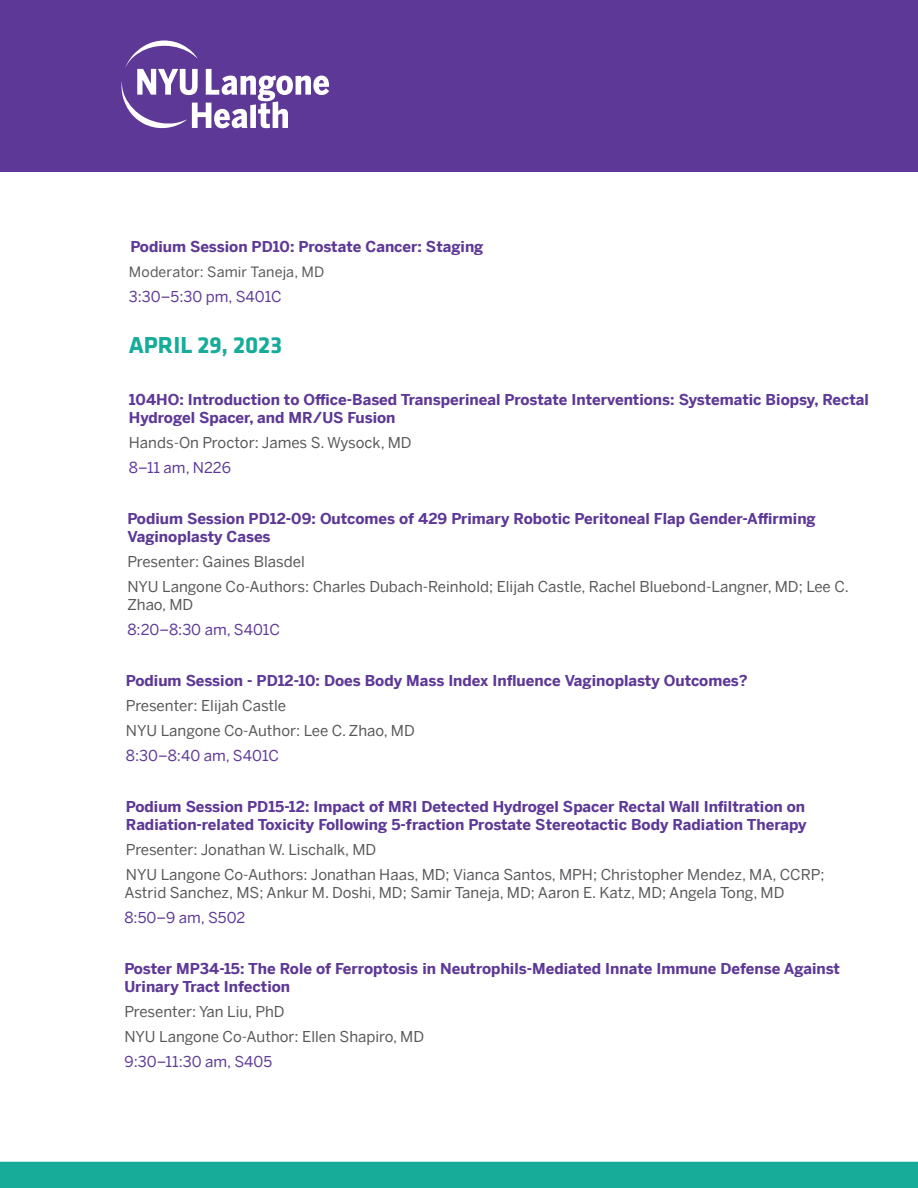
<style>
.page{position:relative;width:918px;height:1188px;background:#fff}
.page>*{position:absolute;margin:0;border:0;box-sizing:border-box;transform-origin:0 0}
.t1{font:700 24px "Klavika Basic";color:#16ac99}
.t2{font:700 15px/18px "Benton Sans";color:#5d3896}
.t3{font:15px/24.8px "Benton Sans";color:#57585a}
.t4{font:15px "Benton Sans";color:#5d3896}
.t5{font:14.25px "Benton Sans";letter-spacing:.01em;color:#57585a}
</style>
<div class="page">
<div style="left:0;top:1162px;width:918px;height:26px;background:#16ac99"></div>
<div style="left:0;top:0;width:918px;height:172px;background:#5d3896"></div>
<svg style="left:121px;top:41px;width:208px;height:88px"></svg>
<p class="t2" style="left:130px;top:236px;width:355px">Podium Session PD10: Prostate Cancer: Staging</p>
<p class="t5" style="left:129px;top:259px;width:197px">Moderator: Samir Taneja, MD</p>
<p class="t4" style="left:129px;top:283px;width:154px">3:30–5:30 pm, S401C</p>
<h1 class="t1" style="left:129px;top:328px;width:155px">APRIL 29, 2023</h1>
<p class="t2" style="left:129px;top:389px;width:742px">104HO: Introduction to Office-Based Transperineal Prostate Interventions: Systematic Biopsy, Rectal<br>Hydrogel Spacer, and MR/US Fusion</p>
<p class="t3" style="left:129px;top:428px;width:284px">Hands-On Proctor: James S. Wysock, MD</p>
<p class="t4" style="left:129px;top:454px;width:104px">8–11 am, N226</p>
<p class="t2" style="left:127px;top:508px;width:690px">Podium Session PD12-09: Outcomes of 429 Primary Robotic Peritoneal Flap Gender-Affirming<br>Vaginoplasty Cases</p>
<p class="t3" style="left:127px;top:547px;width:723px">Presenter: Gaines Blasdel<br>NYU Langone Co-Authors: Charles Dubach-Reinhold; Elijah Castle, Rachel Bluebond-Langner, MD; Lee C.</p>
<p class="t3" style="left:127px;top:590px;width:67px">Zhao, MD</p>
<p class="t4" style="left:127px;top:616px;width:154px">8:20–8:30 am, S401C</p>
<p class="t2" style="left:126px;top:670px;width:623px">Podium Session - PD12-10: Does Body Mass Index Influence Vaginoplasty Outcomes?</p>
<p class="t3" style="left:126px;top:691px;width:290px">Presenter: Elijah Castle<br>NYU Langone Co-Author: Lee C. Zhao, MD</p>
<p class="t4" style="left:126px;top:742px;width:155px">8:30–8:40 am, S401C</p>
<p class="t2" style="left:126px;top:796px;width:682px">Podium Session PD15-12: Impact of MRI Detected Hydrogel Spacer Rectal Wall Infiltration on<br>Radiation-related Toxicity Following 5-fraction Prostate Stereotactic Body Radiation Therapy</p>
<p class="t3" style="left:126px;top:835px;width:700px">Presenter: Jonathan W. Lischalk, MD<br>NYU Langone Co-Authors: Jonathan Haas, MD; Vianca Santos, MPH; Christopher Mendez, MA, CCRP;</p>
<p class="t3" style="left:124px;top:878px;width:662px">Astrid Sanchez, MS; Ankur M. Doshi, MD; Samir Taneja, MD; Aaron E. Katz, MD; Angela Tong, MD</p>
<p class="t4" style="left:124px;top:904px;width:122px">8:50–9 am, S502</p>
<p class="t2" style="left:124px;top:958px;width:717px">Poster MP34-15: The Role of Ferroptosis in Neutrophils-Mediated Innate Immune Defense Against<br>Urinary Tract Infection</p>
<p class="t3" style="left:124px;top:997px;width:301px">Presenter: Yan Liu, PhD<br>NYU Langone Co-Author: Ellen Shapiro, MD</p>
<p class="t4" style="left:124px;top:1048px;width:149px">9:30–11:30 am, S405</p>
</div>
